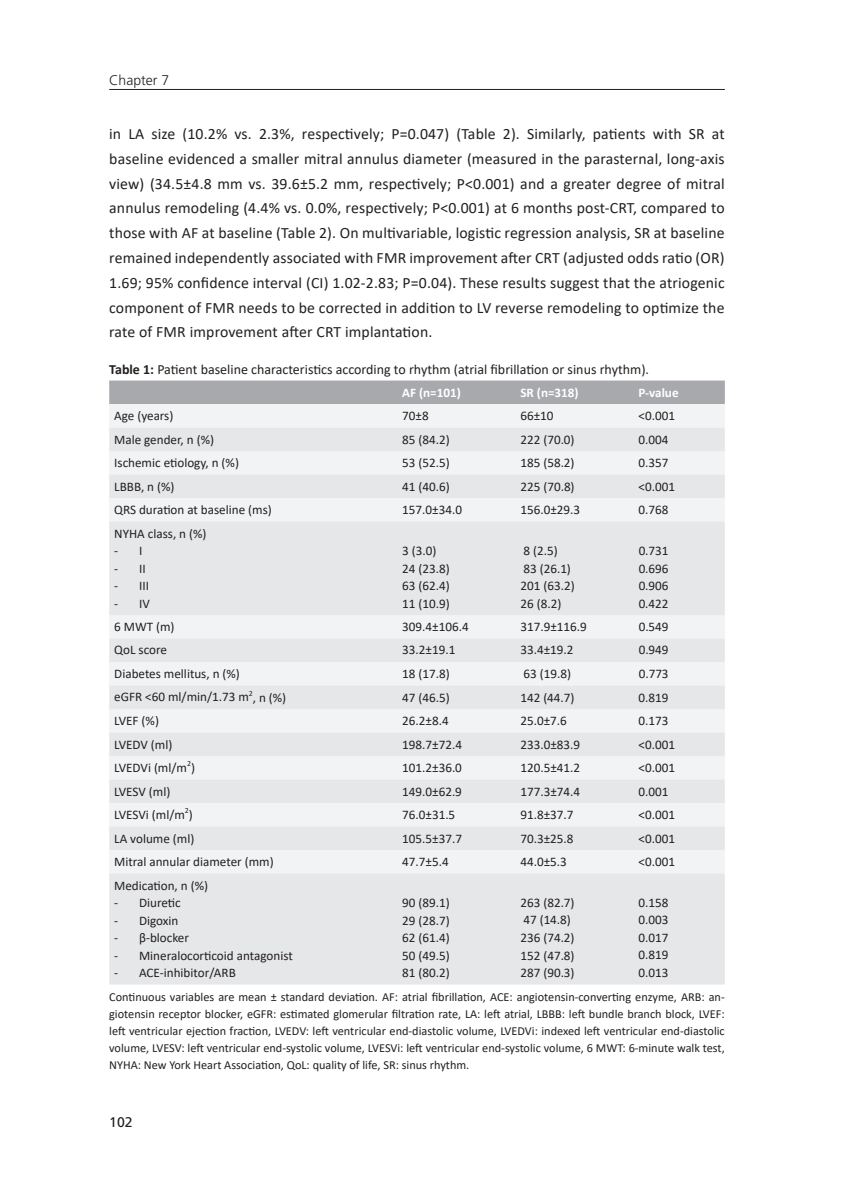
<style>
.page{position:relative;width:844px;height:1191px;background:#fff}
.page>*{position:absolute;margin:0;border:0;box-sizing:border-box;transform-origin:0 0}
.t1{font:15.75px/24.8px "Calibri";letter-spacing:.01em;color:#231f20;text-align:justify}
.t2{font:14px "Calibri";color:#231f20}
.t3{font:300 14px "Frutiger LT";color:#231f20}
.t4{font:14px "Frutiger LT";color:#231f20}
.t5{font:13.12px/17.5px "Calibri";color:#231f20}
.t6{font:700 13.12px "Calibri";color:#fff}
.t7{font:12.25px/16.8px "Calibri";color:#231f20;text-align:justify}
.s1{font-weight:700}
</style>
<div class="page">
<hr style="left:109px;top:89px;width:615px;height:1px;background:#231f20">
<div style="left:109px;top:380px;width:615px;height:24px;background:#a8a9ad"></div>
<div style="left:109px;top:404px;width:615px;height:23px;background:#f2f3f4"></div>
<svg style="left:109px;top:427px;width:615px;height:557px;fill:#e6e7e9"></svg>
<p class="t3" style="left:109px;top:72px;width:61px">Chapter 7</p>
<p class="t1" style="left:109px;top:121px;width:617px">in LA size (10.2% vs. 2.3%, respectively; P=0.047) (Table 2). Similarly, patients with SR at baseline evidenced a smaller mitral annulus diameter (measured in the parasternal, long-axis view) (34.5±4.8 mm vs. 39.6±5.2 mm, respectively; P&lt;0.001) and a greater degree of mitral annulus remodeling (4.4% vs. 0.0%, respectively; P&lt;0.001) at 6 months post-CRT, compared to those with AF at baseline (Table 2). On multivariable, logistic regression analysis, SR at baseline remained independently associated with FMR improvement after CRT (adjusted odds ratio (OR)<br>1.69; 95% confidence interval (CI) 1.02-2.83; P=0.04). These results suggest that the atriogenic component of FMR needs to be corrected in addition to LV reverse remodeling to optimize the rate of FMR improvement after CRT implantation.</p>
<p class="t2" style="left:109px;top:359px;width:541px"><span class="s1">Table 1:</span> Patient baseline characteristics according to rhythm (atrial fibrillation or sinus rhythm).</p>
<p class="t6" style="left:402px;top:383px;width:60px">AF (n=101)</p>
<p class="t6" style="left:520px;top:383px;width:60px">SR (n=318)</p>
<p class="t6" style="left:638px;top:383px;width:41px">P-value</p>
<p class="t5" style="left:114px;top:407px;width:61px">Age (years)</p>
<p class="t5" style="left:402px;top:407px;width:28px">70±8</p>
<p class="t5" style="left:520px;top:407px;width:35px">66±10</p>
<p class="t5" style="left:638px;top:407px;width:38px">&lt;0.001</p>
<p class="t5" style="left:114px;top:430px;width:101px">Male gender, n (%)</p>
<p class="t5" style="left:402px;top:430px;width:49px">85 (84.2)</p>
<p class="t5" style="left:520px;top:430px;width:56px">222 (70.0)</p>
<p class="t5" style="left:638px;top:430px;width:31px">0.004</p>
<p class="t5" style="left:114px;top:453px;width:126px">Ischemic etiology, n (%)</p>
<p class="t5" style="left:402px;top:453px;width:49px">53 (52.5)</p>
<p class="t5" style="left:520px;top:453px;width:56px">185 (58.2)</p>
<p class="t5" style="left:638px;top:453px;width:31px">0.357</p>
<p class="t5" style="left:114px;top:477px;width:62px">LBBB, n (%)</p>
<p class="t5" style="left:402px;top:477px;width:49px">41 (40.6)</p>
<p class="t5" style="left:520px;top:477px;width:56px">225 (70.8)</p>
<p class="t5" style="left:638px;top:477px;width:38px">&lt;0.001</p>
<p class="t5" style="left:114px;top:500px;width:159px">QRS duration at baseline (ms)</p>
<p class="t5" style="left:402px;top:500px;width:61px">157.0±34.0</p>
<p class="t5" style="left:520px;top:500px;width:61px">156.0±29.3</p>
<p class="t5" style="left:638px;top:500px;width:31px">0.768</p>
<p class="t5" style="left:114px;top:524px;width:94px">NYHA class, n (%)</p>
<p class="t5" style="left:114px;top:541px;width:30px">- I</p>
<p class="t5" style="left:114px;top:559px;width:33px">- II</p>
<p class="t5" style="left:114px;top:576px;width:36px">- III</p>
<p class="t5" style="left:114px;top:594px;width:37px">- IV</p>
<p class="t5" style="left:402px;top:541px;width:49px">3 (3.0)<br>24 (23.8)<br>63 (62.4)<br>11 (10.9)</p>
<p class="t5" style="left:520px;top:541px;width:56px">8 (2.5)<br>83 (26.1)<br>201 (63.2)<br>26 (8.2)</p>
<p class="t5" style="left:638px;top:541px;width:31px;text-align:justify">0.731<br>0.696<br>0.906<br>0.422</p>
<p class="t5" style="left:114px;top:617px;width:62px">6 MWT (m)</p>
<p class="t5" style="left:402px;top:617px;width:68px">309.4±106.4</p>
<p class="t5" style="left:520px;top:617px;width:68px">317.9±116.9</p>
<p class="t5" style="left:638px;top:617px;width:31px">0.549</p>
<p class="t5" style="left:114px;top:641px;width:54px">QoL score</p>
<p class="t5" style="left:402px;top:641px;width:55px">33.2±19.1</p>
<p class="t5" style="left:520px;top:641px;width:55px">33.4±19.2</p>
<p class="t5" style="left:638px;top:641px;width:31px">0.949</p>
<p class="t5" style="left:114px;top:664px;width:127px">Diabetes mellitus, n (%)</p>
<p class="t5" style="left:402px;top:664px;width:49px">18 (17.8)</p>
<p class="t5" style="left:523px;top:664px;width:49px">63 (19.8)</p>
<p class="t5" style="left:638px;top:664px;width:31px">0.773</p>
<p class="t5" style="left:114px;top:688px;width:173px">eGFR &lt;60 ml/min/1.73 m<sup>2</sup>, n (%)</p>
<p class="t5" style="left:402px;top:688px;width:49px">47 (46.5)</p>
<p class="t5" style="left:520px;top:688px;width:56px">142 (44.7)</p>
<p class="t5" style="left:638px;top:688px;width:31px">0.819</p>
<p class="t5" style="left:114px;top:711px;width:46px">LVEF (%)</p>
<p class="t5" style="left:402px;top:711px;width:48px">26.2±8.4</p>
<p class="t5" style="left:520px;top:711px;width:48px">25.0±7.6</p>
<p class="t5" style="left:638px;top:711px;width:31px">0.173</p>
<p class="t5" style="left:114px;top:735px;width:60px">LVEDV (ml)</p>
<p class="t5" style="left:402px;top:735px;width:61px">198.7±72.4</p>
<p class="t5" style="left:520px;top:735px;width:61px">233.0±83.9</p>
<p class="t5" style="left:638px;top:735px;width:38px">&lt;0.001</p>
<p class="t5" style="left:114px;top:758px;width:82px">LVEDVi (ml/m<sup>2</sup>)</p>
<p class="t5" style="left:402px;top:758px;width:61px">101.2±36.0</p>
<p class="t5" style="left:520px;top:758px;width:61px">120.5±41.2</p>
<p class="t5" style="left:638px;top:758px;width:38px">&lt;0.001</p>
<p class="t5" style="left:114px;top:782px;width:58px">LVESV (ml)</p>
<p class="t5" style="left:402px;top:782px;width:61px">149.0±62.9</p>
<p class="t5" style="left:520px;top:782px;width:61px">177.3±74.4</p>
<p class="t5" style="left:638px;top:782px;width:31px">0.001</p>
<p class="t5" style="left:114px;top:805px;width:80px">LVESVi (ml/m<sup>2</sup>)</p>
<p class="t5" style="left:402px;top:805px;width:55px">76.0±31.5</p>
<p class="t5" style="left:520px;top:805px;width:55px">91.8±37.7</p>
<p class="t5" style="left:638px;top:805px;width:38px">&lt;0.001</p>
<p class="t5" style="left:114px;top:829px;width:82px">LA volume (ml)</p>
<p class="t5" style="left:402px;top:829px;width:61px">105.5±37.7</p>
<p class="t5" style="left:520px;top:829px;width:55px">70.3±25.8</p>
<p class="t5" style="left:638px;top:829px;width:38px">&lt;0.001</p>
<p class="t5" style="left:114px;top:852px;width:161px">Mitral annular diameter (mm)</p>
<p class="t5" style="left:402px;top:852px;width:48px">47.7±5.4</p>
<p class="t5" style="left:520px;top:852px;width:48px">44.0±5.3</p>
<p class="t5" style="left:638px;top:852px;width:38px">&lt;0.001</p>
<p class="t5" style="left:114px;top:876px;width:95px">Medication, n (%)</p>
<p class="t5" style="left:114px;top:893px;width:68px">- Diuretic</p>
<p class="t5" style="left:114px;top:911px;width:66px">- Digoxin</p>
<p class="t5" style="left:114px;top:928px;width:76px">- β-blocker</p>
<p class="t5" style="left:114px;top:946px;width:180px">- Mineralocorticoid antagonist</p>
<p class="t5" style="left:114px;top:963px;width:123px">- ACE-inhibitor/ARB</p>
<p class="t5" style="left:402px;top:893px;width:49px;text-align:justify">90 (89.1)<br>29 (28.7)<br>62 (61.4)<br>50 (49.5)<br>81 (80.2)</p>
<p class="t5" style="left:520px;top:893px;width:56px">263 (82.7)<br>47 (14.8)<br>236 (74.2)<br>152 (47.8)<br>287 (90.3)</p>
<p class="t5" style="left:638px;top:893px;width:31px;text-align:justify">0.158<br>0.003<br>0.017<br>0.819<br>0.013</p>
<p class="t7" style="left:109px;top:988px;width:617px">Continuous variables are mean ± standard deviation. AF: atrial fibrillation, ACE: angiotensin-converting enzyme, ARB: an&shy;giotensin receptor blocker, eGFR: estimated glomerular filtration rate, LA: left atrial, LBBB: left bundle branch block, LVEF: left ventricular ejection fraction, LVEDV: left ventricular end-diastolic volume, LVEDVi: indexed left ventricular end-diastolic volume, LVESV: left ventricular end-systolic volume, LVESVi: left ventricular end-systolic volume, 6 MWT: 6-minute walk test, NYHA: New York Heart Association, QoL: quality of life, SR: sinus rhythm.</p>
<p class="t4" style="left:109px;top:1114px;width:25px">102</p>
</div>
